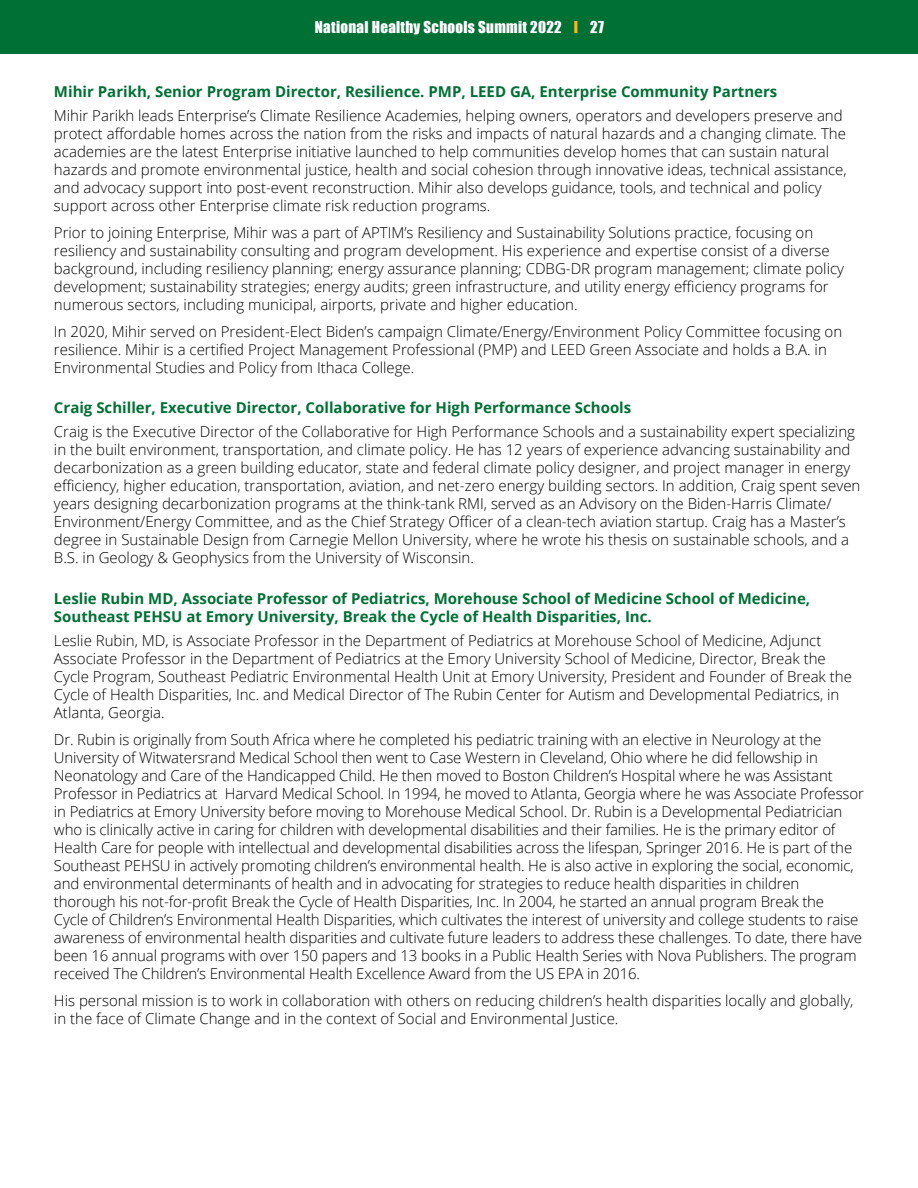
<style>
.page{position:relative;width:918px;height:1188px;background:#fff}
.page>*{position:absolute;margin:0;border:0;box-sizing:border-box;transform-origin:0 0}
.t1{font:300 15px/18px "Open Sans";color:#000}
.t2{font:700 15px/18px "Open Sans";color:#007035}
.t3{font:15px "Impact";letter-spacing:.02em;color:#fff}
.s1{color:#fdb717}
</style>
<div class="page">
<div style="left:0;top:0;width:918px;height:54px;background:#007035"></div>
<p class="t3" style="left:315px;top:15px;width:291px">National Healthy Schools Summit 2022 <span class="s1">I</span> 27</p>
<p class="t2" style="left:54px;top:82px;width:725px">Mihir Parikh, Senior Program Director, Resilience. PMP, LEED GA, Enterprise Community Partners</p>
<p class="t1" style="left:54px;top:106px;width:794px">Mihir Parikh leads Enterprise’s Climate Resilience Academies, helping owners, operators and developers preserve and protect affordable homes across the nation from the risks and impacts of natural hazards and a changing climate. The academies are the latest Enterprise initiative launched to help communities develop homes that can sustain natural hazards and promote environmental justice, health and social cohesion through innovative ideas, technical assistance, and advocacy support into post-event reconstruction. Mihir also develops guidance, tools, and technical and policy support across other Enterprise climate risk reduction programs.</p>
<p class="t1" style="left:54px;top:223px;width:792px">Prior to joining Enterprise, Mihir was a part of APTIM’s Resiliency and Sustainability Solutions practice, focusing on resiliency and sustainability consulting and program development. His experience and expertise consist of a diverse background, including resiliency planning; energy assurance planning; CDBG-DR program management; climate policy development; sustainability strategies; energy audits; green infrastructure, and utility energy efficiency programs for numerous sectors, including municipal, airports, private and higher education.</p>
<p class="t1" style="left:54px;top:322px;width:790px">In 2020, Mihir served on President-Elect Biden’s campaign Climate/Energy/Environment Policy Committee focusing on resilience. Mihir is a certified Project Management Professional (PMP) and LEED Green Associate and holds a B.A. in<br>Environmental Studies and Policy from Ithaca College.</p>
<p class="t2" style="left:54px;top:399px;width:579px">Craig Schiller, Executive Director, Collaborative for High Performance Schools</p>
<p class="t1" style="left:54px;top:423px;width:808px">Craig is the Executive Director of the Collaborative for High Performance Schools and a sustainability expert specializing in the built environment, transportation, and climate policy. He has 12 years of experience advancing sustainability and decarbonization as a green building educator, state and federal climate policy designer, and project manager in energy efficiency, higher education, transportation, aviation, and net-zero energy building sectors. In addition, Craig spent seven years designing decarbonization programs at the think-tank RMI, served as an Advisory on the Biden-Harris Climate/ Environment/Energy Committee, and as the Chief Strategy Officer of a clean-tech aviation startup. Craig has a Master’s degree in Sustainable Design from Carnegie Mellon University, where he wrote his thesis on sustainable schools, and a B.S. in Geology &amp; Geophysics from the University of Wisconsin.</p>
<p class="t2" style="left:54px;top:589px;width:758px">Leslie Rubin MD, Associate Professor of Pediatrics, Morehouse School of Medicine School of Medicine,<br>Southeast PEHSU at Emory University, Break the Cycle of Health Disparities, Inc.</p>
<p class="t1" style="left:54px;top:631px;width:799px">Leslie Rubin, MD, is Associate Professor in the Department of Pediatrics at Morehouse School of Medicine, Adjunct Associate Professor in the Department of Pediatrics at the Emory University School of Medicine, Director, Break the Cycle Program, Southeast Pediatric Environmental Health Unit at Emory University, President and Founder of Break the Cycle of Health Disparities, Inc. and Medical Director of The Rubin Center for Autism and Developmental Pediatrics, in Atlanta, Georgia.</p>
<p class="t1" style="left:54px;top:730px;width:811px">Dr. Rubin is originally from South Africa where he completed his pediatric training with an elective in Neurology at the University of Witwatersrand Medical School then went to Case Western in Cleveland, Ohio where he did fellowship in Neonatology and Care of the Handicapped Child. He then moved to Boston Children’s Hospital where he was Assistant Professor in Pediatrics at Harvard Medical School. In 1994, he moved to Atlanta, Georgia where he was Associate Professor in Pediatrics at Emory University before moving to Morehouse Medical School. Dr. Rubin is a Developmental Pediatrician who is clinically active in caring for children with developmental disabilities and their families. He is the primary editor of Health Care for people with intellectual and developmental disabilities across the lifespan, Springer 2016. He is part of the Southeast PEHSU in actively promoting children’s environmental health. He is also active in exploring the social, economic, and environmental determinants of health and in advocating for strategies to reduce health disparities in children thorough his not-for-profit Break the Cycle of Health Disparities, Inc. In 2004, he started an annual program Break the<br>Cycle of Children’s Environmental Health Disparities, which cultivates the interest of university and college students to raise awareness of environmental health disparities and cultivate future leaders to address these challenges. To date, there have been 16 annual programs with over 150 papers and 13 books in a Public Health Series with Nova Publishers. The program received The Children’s Environmental Health Excellence Award from the US EPA in 2016.</p>
<p class="t1" style="left:54px;top:991px;width:801px">His personal mission is to work in collaboration with others on reducing children’s health disparities locally and globally, in the face of Climate Change and in the context of Social and Environmental Justice.</p>
</div>
